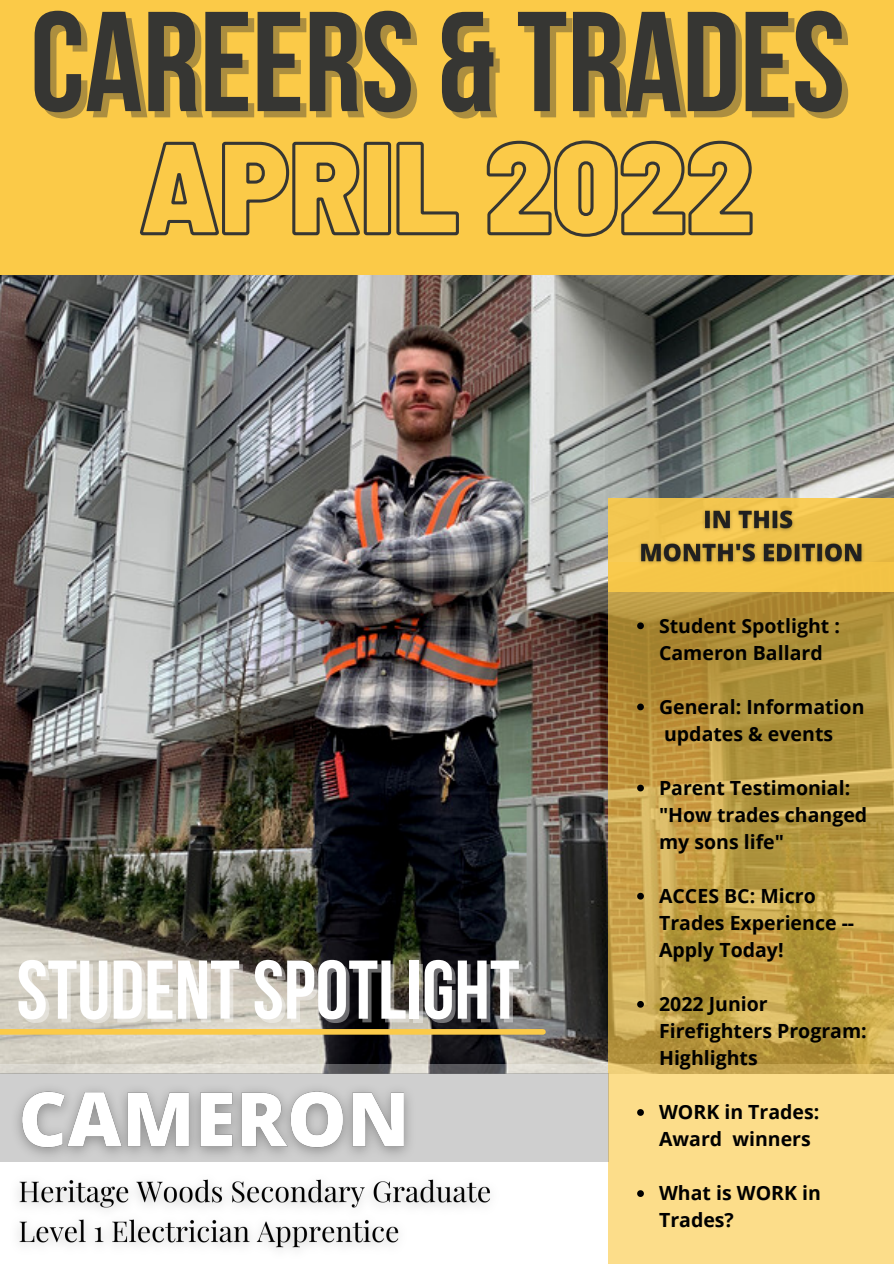
<style>
.page{position:relative;width:894px;height:1264px;background:#fff}
.page>*{position:absolute;margin:0;border:0;box-sizing:border-box;transform-origin:0 0}
.t1{font:700 141.75px "Bebas Neue";color:#363633}
.t2{font:700 83.1px "Bebas Neue";color:#fff}
.t3{font:700 19.5px/27px "Open Sans";color:#000}
</style>
<div class="page">
<img style="left:0;top:274px;width:893px;height:790px">
<div style="left:0;top:0;width:893px;height:274px;background:#fbca48"></div>
<div style="left:0;top:1029px;width:543px;height:5px;background:#fbca48"></div>
<div style="left:608px;top:498px;width:285px;height:94px;background:#efc34c"></div>
<svg style="left:608px;top:566px;width:285px;height:697px"></svg>
<div style="left:0;top:1073px;width:608px;height:89px;background:#cfcfcf"></div>
<img style="left:632px;top:495px;width:238px;height:138px">
<svg style="left:637px;top:622px;width:6px;height:7px"></svg>
<svg style="left:637px;top:703px;width:6px;height:7px"></svg>
<svg style="left:637px;top:784px;width:6px;height:7px"></svg>
<svg style="left:637px;top:892px;width:6px;height:7px"></svg>
<svg style="left:637px;top:1000px;width:6px;height:7px"></svg>
<svg style="left:637px;top:1109px;width:6px;height:6px"></svg>
<svg style="left:637px;top:1190px;width:6px;height:6px"></svg>
<img style="left:0;top:1050px;width:590px;height:199px">
<svg style="left:140px;top:141px;width:319px;height:95px"></svg>
<svg style="left:486px;top:140px;width:267px;height:97px"></svg>
<p class="t1" style="left:30px;top:5px;width:816px">CAREERS &amp; TRADES</p>
<p class="t2" style="left:17px;top:956px;width:504px">STUDENT SPOTLIGHT</p>
<p class="t3" style="left:659px;top:611px;width:182px">Student Spotlight :<br>Cameron Ballard</p>
<p class="t3" style="left:659px;top:692px;width:207px">General: Information updates &amp; events</p>
<p class="t3" style="left:659px;top:773px;width:210px">Parent Testimonial: "How trades changed my sons life"</p>
<p class="t3" style="left:659px;top:881px;width:196px">ACCES BC: Micro<br>Trades Experience --<br>Apply Today!</p>
<p class="t3" style="left:659px;top:990px;width:209px">2022 Junior<br>Firefighters Program:<br>Highlights</p>
<p class="t3" style="left:659px;top:1098px;width:162px">WORK in Trades:<br>Award winners</p>
<p class="t3" style="left:659px;top:1179px;width:163px">What is WORK in<br>Trades?</p>
</div>
